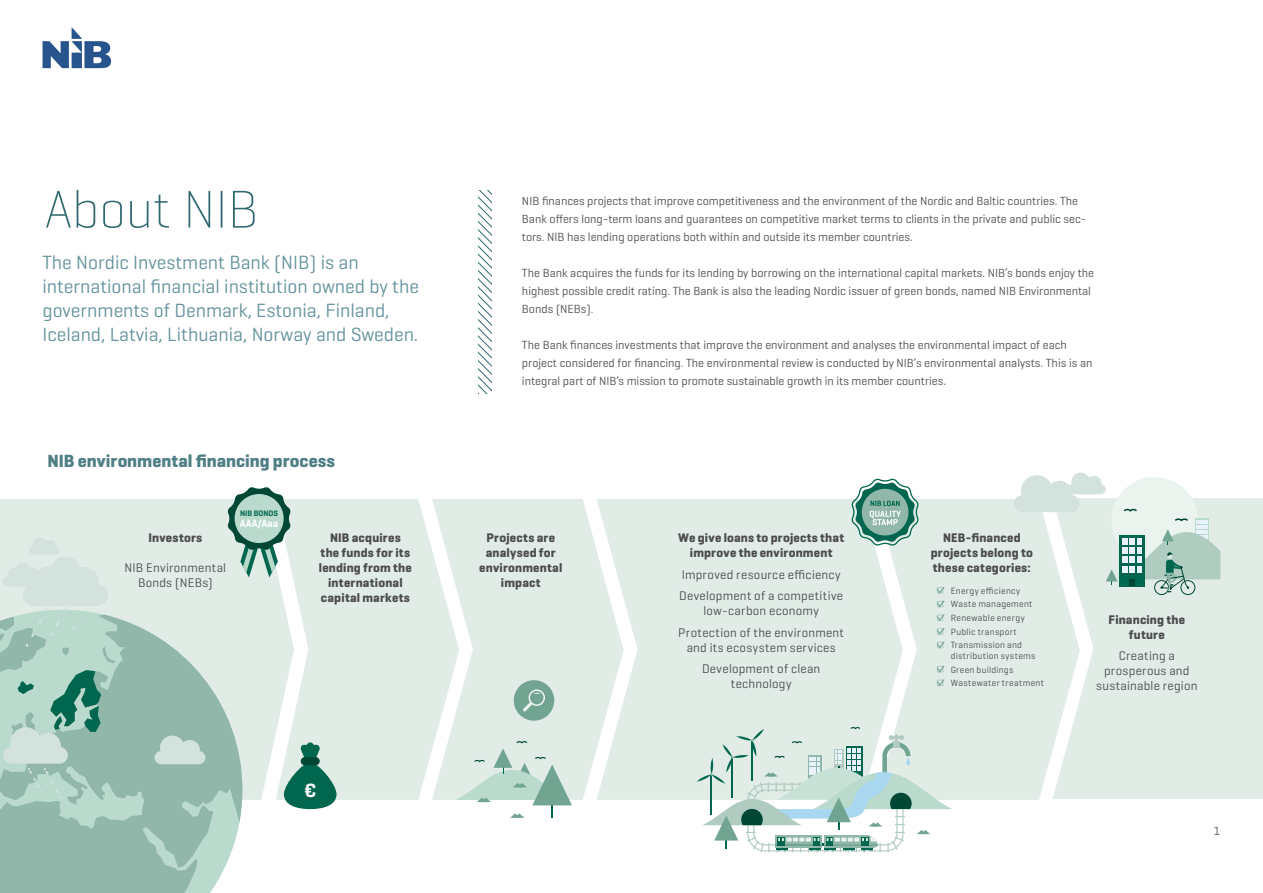
<style>
.page{position:relative;width:1263px;height:893px;background:#fff}
.page>*{position:absolute;margin:0;border:0;box-sizing:border-box;transform-origin:0 0}
.t1{font:200 54px "Geogrotesque";letter-spacing:-.01em;color:#306870}
.t2{font:19.5px/24px "Geogrotesque";color:#65939d}
.t3{font:600 19.5px "Geogrotesque";color:#fff}
.t4{font:700 18px "Geogrotesque";color:#4f7f85}
.t5{font:700 12.75px/15px "Geogrotesque";letter-spacing:.015em;color:#4d4d4f;text-align:center}
.t6{font:12.75px/21.6px "Geogrotesque";letter-spacing:.02em;color:#4d4d4f;text-align:center}
.t7{font:12px/18px "Geogrotesque";color:#505050}
.t8{font:600 10.8px "Geogrotesque";color:#fff}
.t9{font:9.3px/13.6px "Geogrotesque";letter-spacing:.03em;color:#4d4d4f}
.t10{font:600 8.1px "Geogrotesque";color:#00674e}
</style>
<div class="page">
<svg style="left:43px;top:27px;width:68px;height:41px"></svg>
<svg style="left:479px;top:190px;width:12px;height:204px"></svg>
<div style="left:459px;top:499px;width:138px;height:301px;background:#e1ece7"></div>
<div style="left:0;top:499px;width:276px;height:301px;background:#e1ece7"></div>
<svg style="left:276px;top:499px;width:183px;height:301px;fill:#e1ece7"></svg>
<div style="left:903px;top:499px;width:149px;height:301px;background:#e1ece7"></div>
<div style="left:597px;top:499px;width:306px;height:301px;background:#e1ece7"></div>
<div style="left:1052px;top:498px;width:211px;height:301px;background:#e1ece7"></div>
<svg style="left:0;top:615px;width:242px;height:278px;fill:#90b7a9"></svg>
<svg style="left:154px;top:736px;width:51px;height:28px"></svg>
<svg style="left:0;top:537px;width:116px;height:261px"></svg>
<svg style="left:284px;top:742px;width:52px;height:67px"></svg>
<div style="left:301px;top:757px;width:19px;height:8px;background:#004833;border-radius:4px"></div>
<svg style="left:935px;top:585px;width:11px;height:64px"></svg>
<svg style="left:935px;top:664px;width:11px;height:23px"></svg>
<div style="left:1111px;top:477px;width:87px;height:87px;background:#eaf3ee;border-radius:50%"></div>
<div style="left:1195px;top:518px;width:14px;height:28px;background:#b9dacc"></div>
<svg style="left:1123px;top:509px;width:14px;height:3px"></svg>
<svg style="left:1106px;top:519px;width:114px;height:76px"></svg>
<svg style="left:1014px;top:473px;width:92px;height:39px"></svg>
<div style="left:514px;top:680px;width:40px;height:41px;background:#72a492;border-radius:50%"></div>
<svg style="left:523px;top:689px;width:22px;height:22px"></svg>
<svg style="left:697px;top:727px;width:255px;height:126px"></svg>
<svg style="left:850px;top:478px;width:70px;height:69px"></svg>
<svg style="left:455px;top:741px;width:117px;height:77px"></svg>
<svg style="left:227px;top:487px;width:64px;height:90px"></svg>
<div style="left:235px;top:494px;width:49px;height:49px;background:#b9dacc;border-radius:50%"></div>
<h1 class="t1" style="left:45px;top:176px;width:215px">About NIB</h1>
<h2 class="t2" style="left:43px;top:250px;width:378px">The Nordic Investment Bank (NIB) is an international financial institution owned by the governments of Denmark, Estonia, Finland, Iceland, Latvia, Lithuania, Norway and Sweden.</h2>
<h3 class="t4" style="left:47px;top:450px;width:289px">NIB environmental financing process</h3>
<p class="t10" style="left:240px;top:509px;width:39px">NIB BONDS</p>
<p class="t8" style="left:240px;top:517px;width:40px">AAA/Aaa</p>
<p class="t7" style="left:522px;top:191px;width:566px">NIB finances projects that improve competitiveness and the environment of the Nordic and Baltic countries. The<br>Bank offers long-term loans and guarantees on competitive market terms to clients in the private and public sec&shy;tors. NIB has lending operations both within and outside its member countries.</p>
<p class="t7" style="left:522px;top:263px;width:574px">The Bank acquires the funds for its lending by borrowing on the international capital markets. NIB’s bonds enjoy the highest possible credit rating. The Bank is also the leading Nordic issuer of green bonds, named NIB Environmental<br>Bonds (NEBs).</p>
<p class="t7" style="left:522px;top:335px;width:572px">The Bank finances investments that improve the environment and analyses the environmental impact of each project considered for financing. The environmental review is conducted by NIB’s environmental analysts. This is an integral part of NIB’s mission to promote sustainable growth in its member countries.</p>
<p class="t5" style="left:148px;top:530px;width:55px">Investors</p>
<p class="t6" style="left:125px;top:560px;width:103px;line-height:15px">NIB Environmental<br>Bonds (NEBs)</p>
<p class="t5" style="left:319px;top:530px;width:94px">NIB acquires<br>the funds for its lending from the international capital markets</p>
<p class="t5" style="left:678px;top:530px;width:167px">We give loans to projects that improve the environment</p>
<p class="t5" style="left:479px;top:530px;width:85px">Projects are analysed for environmental impact</p>
<p class="t6" style="left:679px;top:563px;width:166px;text-align:left">Improved resource efficiency<br>Development of a competitive</p>
<p class="t6" style="left:678px;top:600px;width:167px">low-carbon economy<br>Protection of the environment</p>
<p class="t6" style="left:687px;top:636px;width:151px">and its ecosystem services<br>Development of clean</p>
<p class="t6" style="left:731px;top:673px;width:62px">technology</p>
<p class="t5" style="left:931px;top:530px;width:104px">NEB-financed projects belong to these categories:</p>
<p class="t9" style="left:951px;top:583px;width:83px">Energy efficiency<br>Waste management<br>Renewable energy<br>Public transport<br>Transmission and</p>
<p class="t9" style="left:951px;top:649px;width:95px">distribution systems<br>Green buildings<br>Wastewater treatment</p>
<p class="t5" style="left:1108px;top:612px;width:78px">Financing the future</p>
<p class="t6" style="left:1096px;top:648px;width:103px;line-height:15px">Creating a prosperous and sustainable region</p>
<h2 class="t3" style="left:304px;top:779px;width:14px">€</h2>
<p class="t7" style="left:1214px;top:821px;width:8px">1</p>
</div>
